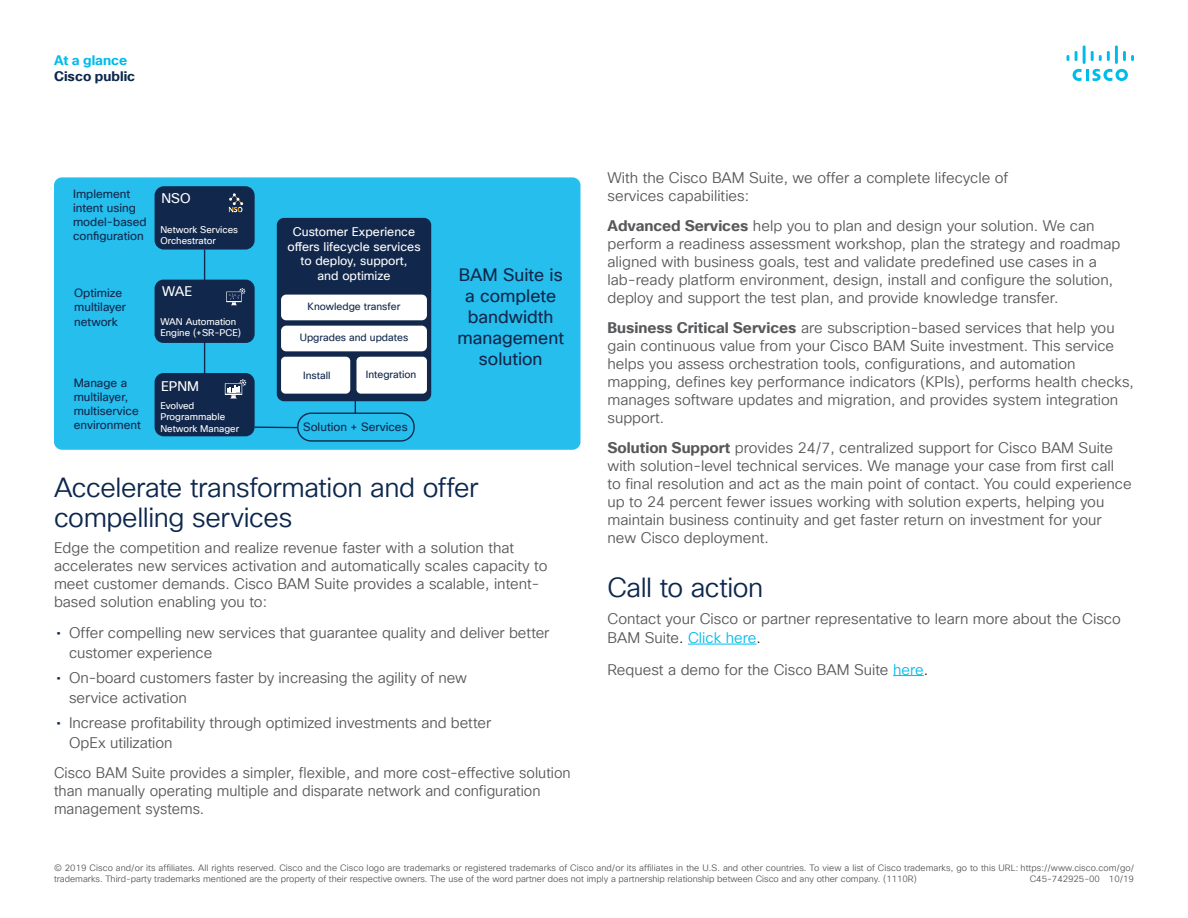
<style>
.page{position:relative;width:1188px;height:918px;background:#fff}
.page>*{position:absolute;margin:0;border:0;box-sizing:border-box;transform-origin:0 0}
.Subhead2_Blue{font:27px/30px "Cisco Sans TT Light";letter-spacing:-.015em;color:#0d274d}
.t1{font:17.55px/21px "Cisco Sans TT";color:#11274b;text-align:center}
.Body{font:15px/18px "Cisco Sans TT Light";color:#57585a}
.Body_White{font:15px "Cisco Sans TT Light";color:#57585a}
.t2{font:13.65px "Cisco Sans TT";color:#fff}
.t3{font:700 13.5px "Cisco Sans TT";color:#0d274d}
.t4{font:700 13.5px "Cisco Sans TT";color:#00bceb}
.t5{font:12.3px/14.7px "Cisco Sans TT";color:#fff;text-align:center}
.t6{font:11.7px/14.1px "Cisco Sans TT";color:#11274b}
.t7{font:10.2px "Cisco Sans TT";color:#11274b}
.t8{font:9.6px/11.4px "Cisco Sans TT";color:#fff}
.t9{font:9px/11.2px "Cisco Sans TT Light";color:#57585a}
.s1{font-family:"Cisco Sans TT";color:#0d274d}
.s2{font-family:"Cisco Sans TT";font-weight:700}
.s3{color:#231f20}
.s4{color:#00bceb}
</style>
<div class="page">
<svg style="left:1073px;top:69px;width:55px;height:12px"></svg>
<svg style="left:1067px;top:55px;width:2px;height:6px"></svg>
<svg style="left:1075px;top:51px;width:3px;height:10px"></svg>
<hr style="left:1083px;top:45px;width:3px;height:19px;background:#00bceb">
<svg style="left:1091px;top:51px;width:19px;height:10px"></svg>
<hr style="left:1115px;top:45px;width:3px;height:19px;background:#00bceb">
<svg style="left:1123px;top:51px;width:11px;height:10px"></svg>
<div style="left:54px;top:177px;width:526px;height:273px;background:#25beed;border-radius:8px"></div>
<div style="left:277px;top:218px;width:154px;height:183px;background:#11274b;border-radius:7px"></div>
<div style="left:281px;top:295px;width:146px;height:25px;background:#fff;border-radius:5px"></div>
<div style="left:281px;top:326px;width:146px;height:25px;background:#fff;border-radius:5px"></div>
<div style="left:281px;top:357px;width:69px;height:37px;background:#fff;border-radius:4px"></div>
<div style="left:297px;top:413px;width:118px;height:29px;border:1px solid #11274b;border-radius:13px"></div>
<div style="left:356px;top:357px;width:71px;height:37px;background:#fff;border-radius:4px"></div>
<hr style="left:255px;top:427px;width:43px;height:1px;background:#11274b">
<svg style="left:355px;top:401px;width:1px;height:12px"></svg>
<hr style="left:204px;top:250px;width:1px;height:123px;background:#11274b">
<div style="left:155px;top:186px;width:100px;height:64px;background:#11274b;border-radius:9px"></div>
<div style="left:155px;top:280px;width:100px;height:63px;background:#11274b;border-radius:9px"></div>
<div style="left:155px;top:373px;width:100px;height:63px;background:#11274b;border-radius:9px"></div>
<svg style="left:226px;top:288px;width:19px;height:17px"></svg>
<svg style="left:225px;top:379px;width:21px;height:19px"></svg>
<svg style="left:229px;top:193px;width:14px;height:20px"></svg>
<hr style="left:688px;top:644px;width:69px;height:1px;background:#00bceb">
<hr style="left:893px;top:675px;width:31px;height:1px;background:#00bceb">
<p class="t4" style="left:54px;top:51px;width:75px">At a glance</p>
<p class="t3" style="left:54px;top:67px;width:83px">Cisco public</p>
<p class="t6" style="left:73px;top:187px;width:75px">Implement intent using model-based configuration</p>
<p class="t2" style="left:161px;top:189px;width:31px">NSO</p>
<p class="t8" style="left:160px;top:224px;width:79px">Network Services<br>Orchestrator</p>
<p class="t6" style="left:74px;top:287px;width:53px">Optimize multilayer network</p>
<p class="t6" style="left:74px;top:376px;width:69px">Manage a multilayer, multiservice environment</p>
<p class="t2" style="left:162px;top:282px;width:32px">WAE</p>
<p class="t8" style="left:160px;top:316px;width:82px">WAN Automation<br>Engine (+SR-PCE)</p>
<p class="t2" style="left:161px;top:377px;width:40px">EPNM</p>
<p class="t8" style="left:160px;top:400px;width:80px">Evolved<br>Programmable<br>Network Manager</p>
<p class="t5" style="left:287px;top:225px;width:135px">Customer Experience offers lifecycle services to deploy, support,<br>and optimize</p>
<p class="t7" style="left:308px;top:300px;width:94px">Knowledge transfer</p>
<p class="t7" style="left:300px;top:331px;width:110px">Upgrades and updates</p>
<p class="t7" style="left:303px;top:368px;width:29px">Install</p>
<p class="t7" style="left:366px;top:368px;width:52px">Integration</p>
<p class="t6" style="left:303px;top:420px;width:106px">Solution + Services</p>
<p class="t1" style="left:457px;top:265px;width:108px">BAM Suite is a complete bandwidth management solution</p>
<p class="Subhead2_Blue" style="left:54px;top:474px;width:426px">Accelerate transformation and offer compelling services</p>
<p class="Body" style="left:54px;top:539px;width:495px">Edge the competition and realize revenue faster with a solution that accelerates new services activation and automatically scales capacity to meet customer demands. Cisco BAM Suite provides a scalable, intent&shy;based solution enabling you to:</p>
<p class="Body" style="left:69px;top:624px;width:482px;line-height:19.5px;text-indent:-13px"><span class="s1">•</span> Offer compelling new services that guarantee quality and deliver better customer experience</p>
<p class="Body" style="left:69px;top:669px;width:399px;line-height:19.5px;text-indent:-13px"><span class="s1">•</span> On-board customers faster by increasing the agility of new service activation</p>
<p class="Body" style="left:69px;top:714px;width:424px;line-height:19.5px;text-indent:-13px"><span class="s1">•</span> Increase profitability through optimized investments and better<br>OpEx utilization</p>
<p class="Body" style="left:54px;top:764px;width:518px">Cisco BAM Suite provides a simpler, flexible, and more cost-effective solution than manually operating multiple and disparate network and configuration management systems.</p>
<p class="Body" style="left:608px;top:169px;width:402px">With the Cisco BAM Suite, we offer a complete lifecycle of services capabilities:</p>
<p class="Body" style="left:608px;top:217px;width:515px"><span class="s2">Advanced Services</span> help you to plan and design your solution. We can perform a readiness assessment workshop, plan the strategy and roadmap aligned with business goals, test and validate predefined use cases in a lab-ready platform environment, design, install and configure the solution, deploy and support the test plan, and provide knowledge transfer.</p>
<p class="Body" style="left:608px;top:319px;width:528px"><span class="s2">Business Critical Services</span> are subscription-based services that help you gain continuous value from your Cisco BAM Suite investment. This service helps you assess orchestration tools, configurations, and automation mapping, defines key performance indicators (KPIs), performs health checks, manages software updates and migration, and provides system integration support.</p>
<p class="Body" style="left:608px;top:439px;width:526px"><span class="s2">Solution Support</span> provides 24/7, centralized support for Cisco BAM Suite with solution-level technical services. We manage your case from first call<br>to final resolution and act as the main point of contact. You could experience up to 24 percent fewer issues working with solution experts, helping you maintain business continuity and get faster return on investment for your new Cisco deployment.</p>
<p class="Subhead2_Blue" style="left:608px;top:573px;width:157px">Call to action</p>
<p class="Body" style="left:608px;top:609px;width:515px;line-height:19.5px">Contact your Cisco or partner representative to learn more about the Cisco<br>BAM Suite<span class="s3">.</span> <span class="s4">Click here</span><span class="s3">.</span></p>
<p class="Body_White" style="left:608px;top:660px;width:322px">Request a demo for the Cisco BAM Suite <span class="s4">here</span><span class="s3">.</span></p>
<p class="t9" style="left:54px;top:863px;width:1082px">© 2019 Cisco and/or its affiliates. All rights reserved. Cisco and the Cisco logo are trademarks or registered trademarks of Cisco and/or its affiliates in the U.S. and other countries. To view a list of Cisco trademarks, go to this URL: https://www.cisco.com/go/ trademarks. Third-party trademarks mentioned are the property of their respective owners. The use of the word partner does not imply a partnership relationship between Cisco and any other company. (1110R)</p>
<p class="t9" style="left:1030px;top:874px;width:106px">C45-742925-00 10/19</p>
</div>
